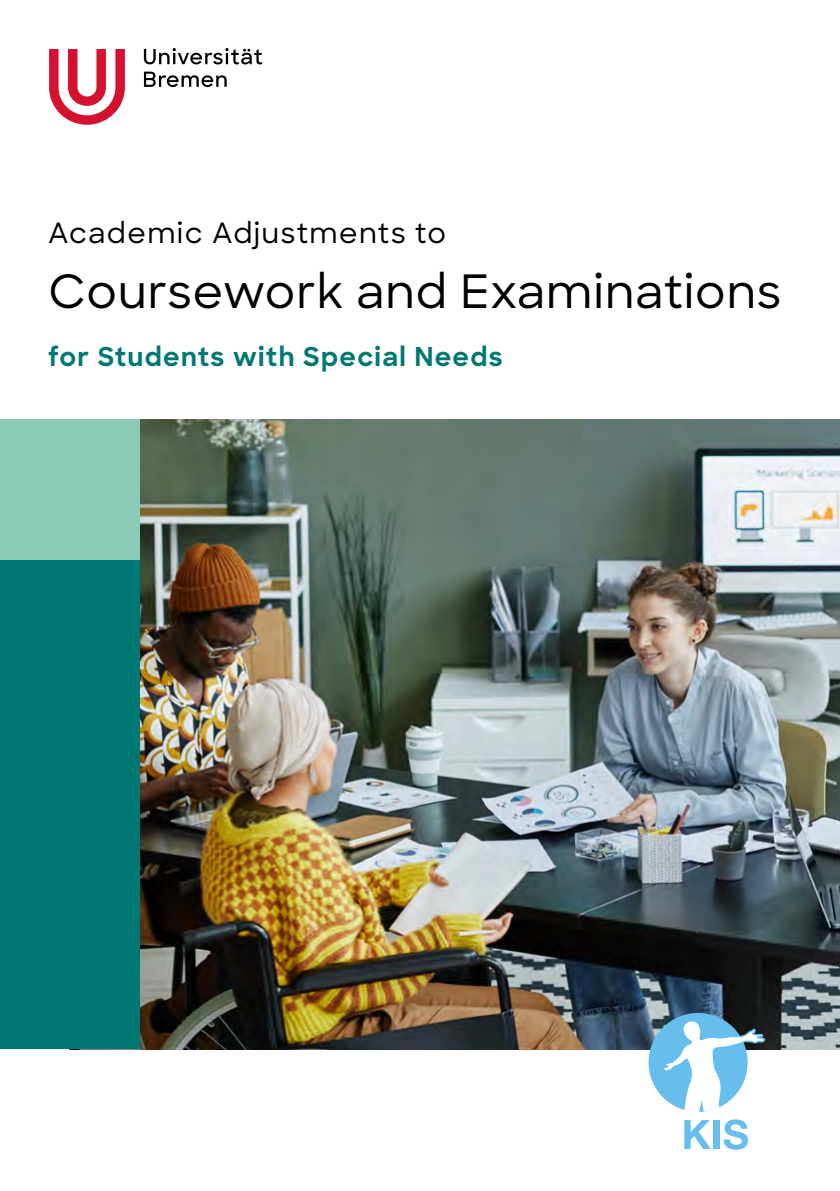
<style>
.page{position:relative;width:840px;height:1191px;background:#fff}
.page>*{position:absolute;margin:0;border:0;box-sizing:border-box;transform-origin:0 0}
.t1{font:500 46px "Sharp Sans";letter-spacing:.02em;color:#000}
.t2{font:500 28px "Sharp Sans";letter-spacing:.05em;color:#000}
.t3{font:700 26px "Sharp Sans";letter-spacing:.05em;color:#007873}
</style>
<div class="page">
<svg style="left:144px;top:72px;width:82px;height:15px"></svg>
<svg style="left:144px;top:48px;width:118px;height:16px"></svg>
<svg style="left:49px;top:49px;width:76px;height:76px"></svg>
<img style="left:140px;top:420px;width:699px;height:629px">
<div style="left:0;top:420px;width:140px;height:629px;background:#007873"></div>
<div style="left:0;top:420px;width:140px;height:140px;background:#8bcbb7"></div>
<svg style="left:684px;top:1120px;width:26px;height:29px"></svg>
<div style="left:713px;top:1120px;width:6px;height:29px;background:#65beec"></div>
<svg style="left:723px;top:1119px;width:24px;height:30px"></svg>
<div style="left:648px;top:1013px;width:99px;height:99px;background:#65beec;border-radius:50%"></div>
<svg style="left:660px;top:1017px;width:105px;height:95px"></svg>
<p class="t2" style="left:48px;top:212px;width:399px">Academic Adjustments to</p>
<h1 class="t1" style="left:48px;top:258px;width:734px">Coursework and Examinations</h1>
<p class="t3" style="left:48px;top:337px;width:455px">for Students with Special Needs</p>
</div>
